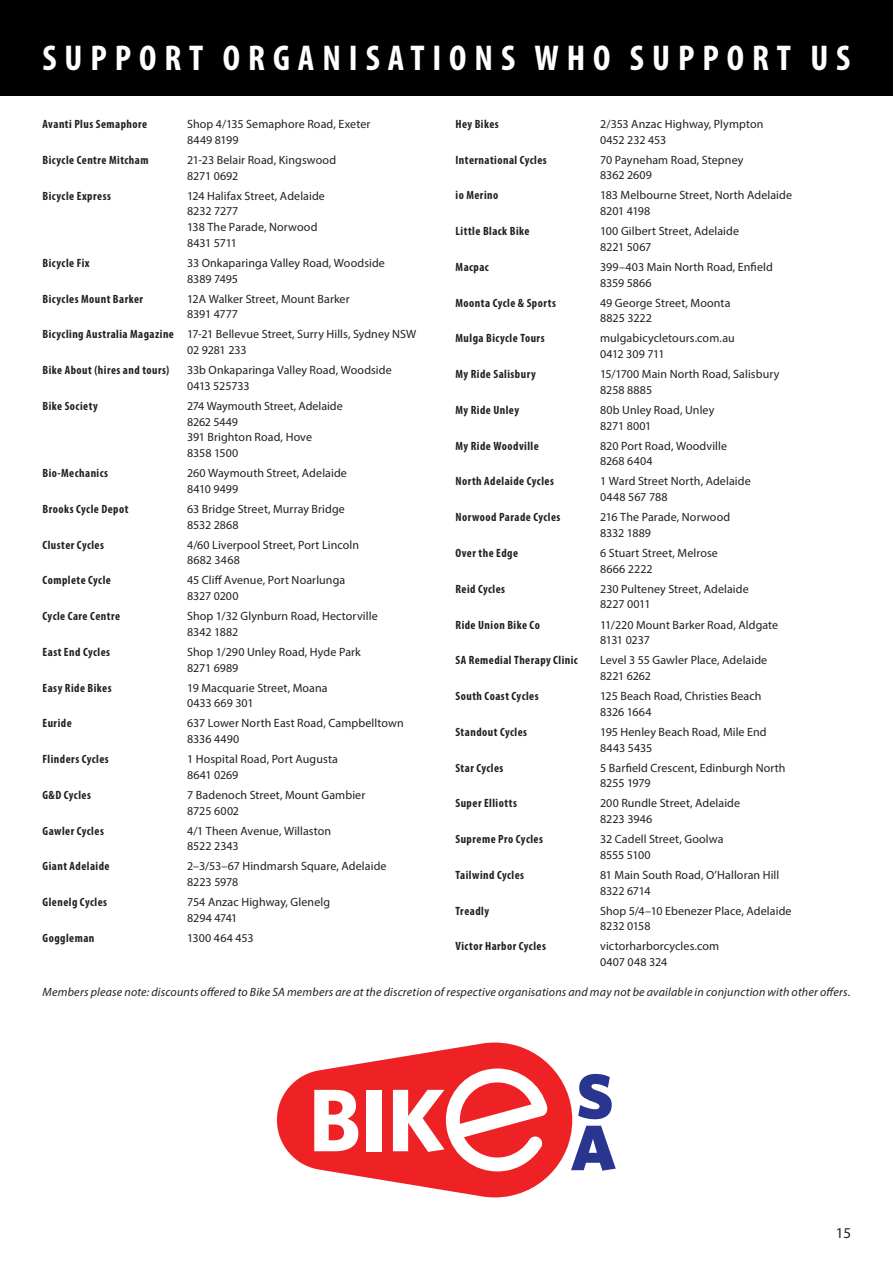
<style>
.page{position:relative;width:893px;height:1263px;background:#fff}
.page>*{position:absolute;margin:0;border:0;box-sizing:border-box;transform-origin:0 0}
.t1{font:700 condensed 36px "Myriad Pro";letter-spacing:.22em;color:#fff}
.t2{font:15px "Myriad Pro";color:#231f20}
.t3{font:12px/15.8px "Myriad Pro";letter-spacing:.005em;color:#231f20}
.t4{font:700 condensed 12px "Myriad Pro";letter-spacing:.04em;color:#231f20}
.t5{font:italic 12px "Myriad Pro";letter-spacing:.015em;color:#231f20}
.s1{font-weight:700;font-stretch:condensed}
</style>
<div class="page">
<div style="left:0;top:0;width:893px;height:96px;background:#000001"></div>
<svg style="left:277px;top:1042px;width:295px;height:155px;fill:#ee2225"></svg>
<svg style="left:578px;top:1074px;width:34px;height:45px"></svg>
<svg style="left:571px;top:1126px;width:45px;height:45px"></svg>
<svg style="left:314px;top:1090px;width:44px;height:61px"></svg>
<div style="left:367px;top:1090px;width:15px;height:61px;background:#fff"></div>
<svg style="left:393px;top:1068px;width:154px;height:103px"></svg>
<h1 class="t1" style="left:43px;top:35px;width:809px">SUPPORT ORGANISATIONS WHO SUPPORT US</h1>
<p class="t4" style="left:43px;top:117px;width:106px">Avanti Plus Semaphore</p>
<p class="t3" style="left:187px;top:116px;width:185px">Shop 4/135 Semaphore Road, Exeter<br>8449 8199</p>
<p class="t4" style="left:43px;top:152px;width:108px">Bicycle Centre Mitcham</p>
<p class="t3" style="left:187px;top:152px;width:151px">21-23 Belair Road, Kingswood<br>8271 0692</p>
<p class="t4" style="left:43px;top:188px;width:70px">Bicycle Express</p>
<p class="t3" style="left:187px;top:187px;width:139px">124 Halifax Street, Adelaide<br>8232 7277<br>138 The Parade, Norwood<br>8431 5711</p>
<p class="t4" style="left:43px;top:255px;width:49px">Bicycle Fix</p>
<p class="t3" style="left:187px;top:255px;width:199px">33 Onkaparinga Valley Road, Woodside<br>8389 7495</p>
<p class="t4" style="left:43px;top:291px;width:102px">Bicycles Mount Barker</p>
<p class="t3" style="left:187px;top:290px;width:164px">12A Walker Street, Mount Barker<br>8391 4777</p>
<p class="t3" style="left:187px;top:326px;width:231px;text-indent:-145px"><span class="s1">Bicycling Australia Magazine</span> 17-21 Bellevue Street, Surry Hills, Sydney NSW<br>02 9281 233</p>
<p class="t4" style="left:43px;top:363px;width:128px">Bike About (hires and tours)</p>
<p class="t3" style="left:187px;top:362px;width:206px">33b Onkaparinga Valley Road, Woodside<br>0413 525733</p>
<p class="t4" style="left:43px;top:398px;width:57px">Bike Society</p>
<p class="t3" style="left:187px;top:398px;width:157px">274 Waymouth Street, Adelaide<br>8262 5449<br>391 Brighton Road, Hove<br>8358 1500</p>
<p class="t4" style="left:43px;top:466px;width:67px">Bio-Mechanics</p>
<p class="t3" style="left:187px;top:465px;width:161px">260 Waymouth Street, Adelaide<br>8410 9499</p>
<p class="t4" style="left:43px;top:501px;width:87px">Brooks Cycle Depot</p>
<p class="t3" style="left:187px;top:501px;width:159px">63 Bridge Street, Murray Bridge<br>8532 2868</p>
<p class="t4" style="left:43px;top:537px;width:63px">Cluster Cycles</p>
<p class="t3" style="left:187px;top:536px;width:174px">4/60 Liverpool Street, Port Lincoln<br>8682 3468</p>
<p class="t4" style="left:43px;top:573px;width:70px">Complete Cycle</p>
<p class="t3" style="left:187px;top:572px;width:160px">45 Cliff Avenue, Port Noarlunga<br>8327 0200</p>
<p class="t4" style="left:43px;top:609px;width:79px">Cycle Care Centre</p>
<p class="t3" style="left:187px;top:608px;width:192px">Shop 1/32 Glynburn Road, Hectorville<br>8342 1882</p>
<p class="t4" style="left:43px;top:644px;width:69px">East End Cycles</p>
<p class="t3" style="left:187px;top:644px;width:175px">Shop 1/290 Unley Road, Hyde Park<br>8271 6989</p>
<p class="t4" style="left:43px;top:680px;width:71px">Easy Ride Bikes</p>
<p class="t3" style="left:187px;top:679px;width:142px">19 Macquarie Street, Moana<br>0433 669 301</p>
<p class="t4" style="left:43px;top:716px;width:31px">Euride</p>
<p class="t3" style="left:187px;top:715px;width:218px">637 Lower North East Road, Campbelltown<br>8336 4490</p>
<p class="t4" style="left:43px;top:752px;width:68px">Flinders Cycles</p>
<p class="t3" style="left:187px;top:751px;width:152px">1 Hospital Road, Port Augusta<br>8641 0269</p>
<p class="t4" style="left:43px;top:787px;width:50px">G&amp;D Cycles</p>
<p class="t3" style="left:187px;top:787px;width:180px">7 Badenoch Street, Mount Gambier<br>8725 6002</p>
<p class="t4" style="left:43px;top:823px;width:63px">Gawler Cycles</p>
<p class="t3" style="left:187px;top:822px;width:145px">4/1 Theen Avenue, Willaston<br>8522 2343</p>
<p class="t4" style="left:43px;top:859px;width:69px">Giant Adelaide</p>
<p class="t3" style="left:187px;top:858px;width:201px">2–3/53–67 Hindmarsh Square, Adelaide<br>8223 5978</p>
<p class="t4" style="left:43px;top:894px;width:66px">Glenelg Cycles</p>
<p class="t3" style="left:187px;top:894px;width:145px">754 Anzac Highway, Glenelg<br>8294 4741</p>
<p class="t4" style="left:43px;top:930px;width:53px">Goggleman</p>
<p class="t3" style="left:187px;top:930px;width:68px">1300 464 453</p>
<p class="t4" style="left:456px;top:116px;width:45px">Hey Bikes</p>
<p class="t3" style="left:600px;top:116px;width:165px">2/353 Anzac Highway, Plympton<br>0452 232 453</p>
<p class="t4" style="left:456px;top:152px;width:93px">International Cycles</p>
<p class="t3" style="left:600px;top:152px;width:145px">70 Payneham Road, Stepney<br>8362 2609</p>
<p class="t4" style="left:456px;top:188px;width:44px">io Merino</p>
<p class="t3" style="left:600px;top:187px;width:193px">183 Melbourne Street, North Adelaide<br>8201 4198</p>
<p class="t4" style="left:456px;top:224px;width:75px">Little Black Bike</p>
<p class="t3" style="left:600px;top:223px;width:140px">100 Gilbert Street, Adelaide<br>8221 5067</p>
<p class="t4" style="left:456px;top:259px;width:35px">Macpac</p>
<p class="t3" style="left:600px;top:259px;width:174px">399–403 Main North Road, Enfield<br>8359 5866</p>
<p class="t4" style="left:456px;top:295px;width:102px">Moonta Cycle &amp; Sports</p>
<p class="t3" style="left:600px;top:295px;width:132px">49 George Street, Moonta<br>8825 3222</p>
<p class="t4" style="left:456px;top:331px;width:91px">Mulga Bicycle Tours</p>
<p class="t3" style="left:600px;top:330px;width:136px">mulgabicycletours.com.au<br>0412 309 711</p>
<p class="t4" style="left:456px;top:367px;width:82px">My Ride Salisbury</p>
<p class="t3" style="left:600px;top:366px;width:181px">15/1700 Main North Road, Salisbury<br>8258 8885</p>
<p class="t4" style="left:456px;top:402px;width:65px">My Ride Unley</p>
<p class="t3" style="left:600px;top:402px;width:116px">80b Unley Road, Unley<br>8271 8001</p>
<p class="t4" style="left:456px;top:438px;width:85px">My Ride Woodville</p>
<p class="t3" style="left:600px;top:438px;width:129px">820 Port Road, Woodville<br>8268 6404</p>
<p class="t4" style="left:456px;top:474px;width:100px">North Adelaide Cycles</p>
<p class="t3" style="left:600px;top:473px;width:152px">1 Ward Street North, Adelaide<br>0448 567 788</p>
<p class="t4" style="left:456px;top:510px;width:106px">Norwood Parade Cycles</p>
<p class="t3" style="left:600px;top:509px;width:132px">216 The Parade, Norwood<br>8332 1889</p>
<p class="t4" style="left:456px;top:545px;width:64px">Over the Edge</p>
<p class="t3" style="left:600px;top:545px;width:119px">6 Stuart Street, Melrose<br>8666 2222</p>
<p class="t4" style="left:456px;top:581px;width:51px">Reid Cycles</p>
<p class="t3" style="left:600px;top:581px;width:150px">230 Pulteney Street, Adelaide<br>8227 0011</p>
<p class="t4" style="left:456px;top:617px;width:86px">Ride Union Bike Co</p>
<p class="t3" style="left:600px;top:616px;width:180px">11/220 Mount Barker Road, Aldgate<br>8131 0237</p>
<p class="t4" style="left:456px;top:653px;width:124px">SA Remedial Therapy Clinic</p>
<p class="t3" style="left:600px;top:652px;width:169px">Level 3 55 Gawler Place, Adelaide<br>8221 6262</p>
<p class="t4" style="left:456px;top:688px;width:85px">South Coast Cycles</p>
<p class="t3" style="left:600px;top:688px;width:163px">125 Beach Road, Christies Beach<br>8326 1664</p>
<p class="t4" style="left:456px;top:724px;width:73px">Standout Cycles</p>
<p class="t3" style="left:600px;top:724px;width:168px">195 Henley Beach Road, Mile End<br>8443 5435</p>
<p class="t4" style="left:456px;top:760px;width:49px">Star Cycles</p>
<p class="t3" style="left:600px;top:759px;width:187px">5 Barfield Crescent, Edinburgh North<br>8255 1979</p>
<p class="t4" style="left:456px;top:796px;width:63px">Super Elliotts</p>
<p class="t3" style="left:600px;top:795px;width:142px">200 Rundle Street, Adelaide<br>8223 3946</p>
<p class="t4" style="left:456px;top:831px;width:89px">Supreme Pro Cycles</p>
<p class="t3" style="left:600px;top:831px;width:125px">32 Cadell Street, Goolwa<br>8555 5100</p>
<p class="t4" style="left:456px;top:867px;width:70px">Tailwind Cycles</p>
<p class="t3" style="left:600px;top:867px;width:181px">81 Main South Road, O’Halloran Hill<br>8322 6714</p>
<p class="t4" style="left:456px;top:903px;width:35px">Treadly</p>
<p class="t3" style="left:600px;top:902px;width:193px">Shop 5/4–10 Ebenezer Place, Adelaide<br>8232 0158</p>
<p class="t4" style="left:456px;top:939px;width:92px">Victor Harbor Cycles</p>
<p class="t3" style="left:600px;top:938px;width:121px">victorharborcycles.com<br>0407 048 324</p>
<p class="t5" style="left:43px;top:985px;width:809px">Members please note: discounts offered to Bike SA members are at the discretion of respective organisations and may not be available in conjunction with other offers.</p>
<p class="t2" style="left:836px;top:1224px;width:17px">15</p>
</div>
